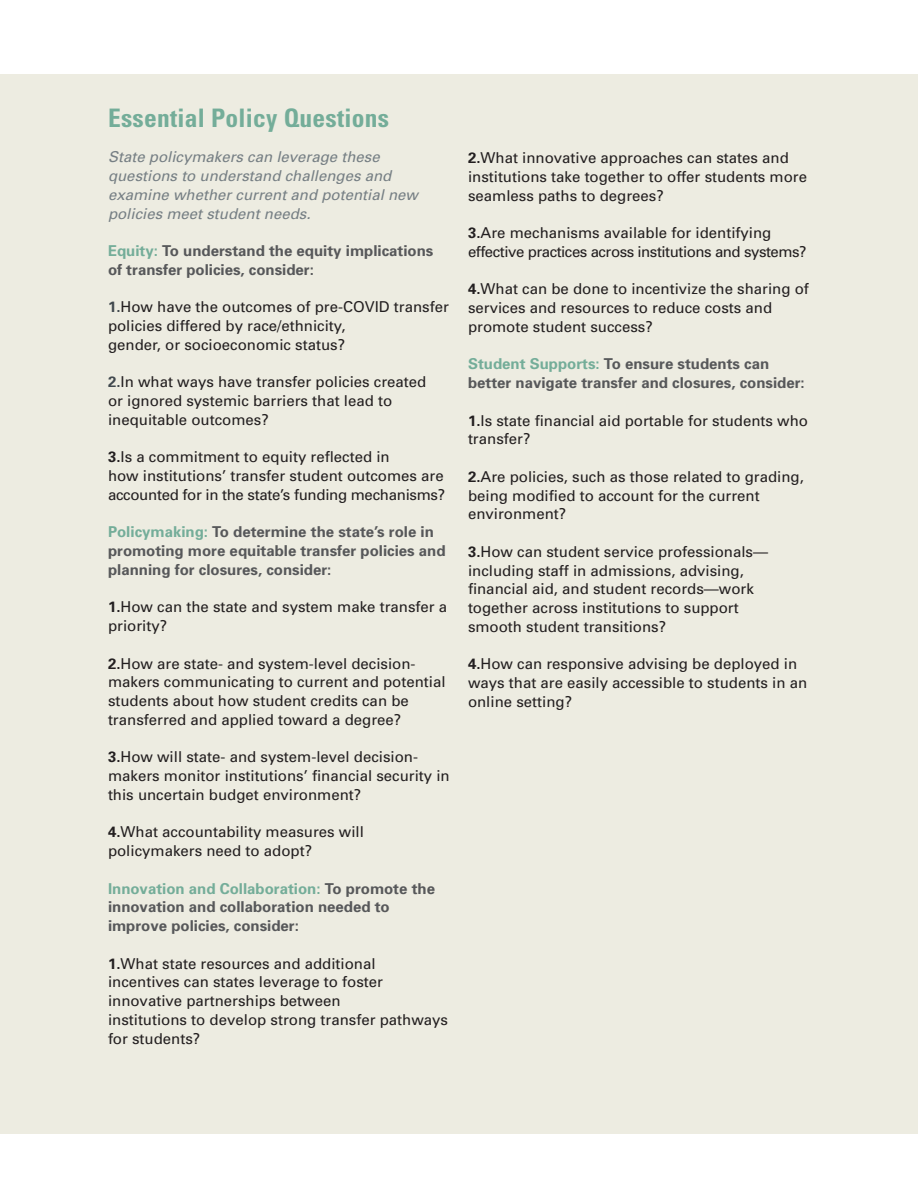
<style>
.page{position:relative;width:918px;height:1188px;background:#fff}
.page>*{position:absolute;margin:0;border:0;box-sizing:border-box;transform-origin:0 0}
.t1{font:700 condensed 25.5px "Univers";letter-spacing:.01em;color:#74ad99}
.t2{font:15px/18.8px "Univers";color:#231f20}
.t3{font:700 15px/18.8px "Univers";color:#57585a}
.t4{font:italic 15px/18.8px "Univers";color:#767f84}
.t5{font:15px/18.8px "Univers";letter-spacing:-.03em;color:#231f20}
.s1{color:#74ad99}
.s2{font-weight:700;color:#41494e}
.s3{font-weight:700}
</style>
<div class="page">
<div style="left:0;top:74px;width:918px;height:1060px;background:#edece1"></div>
<p class="t1" style="left:108px;top:102px;width:283px">Essential Policy Questions</p>
<p class="t4" style="left:108px;top:148px;width:312px">State policymakers can leverage these questions to understand challenges and examine whether current and potential new policies meet student needs.</p>
<p class="t3" style="left:108px;top:241px;width:327px"><span class="s1">Equity:</span> To understand the equity implications of transfer policies, consider:</p>
<p class="t2" style="left:108px;top:298px;width:342px"><span class="s2">1.</span>How have the outcomes of pre-COVID transfer policies differed by race/ethnicity,<br>gender, or socioeconomic status?</p>
<p class="t2" style="left:108px;top:373px;width:320px"><span class="s2">2.</span>In what ways have transfer policies created</p>
<p class="t2" style="left:108px;top:392px;width:286px">or ignored systemic barriers that lead to inequitable outcomes?</p>
<p class="t2" style="left:108px;top:448px;width:339px"><span class="s3">3.</span>Is a commitment to equity reflected in<br>how institutions’ transfer student outcomes are accounted for in the state’s funding mechanisms?</p>
<p class="t3" style="left:108px;top:523px;width:339px"><span class="s1">Policymaking:</span> To determine the state’s role in promoting more equitable transfer policies and planning for closures, consider:</p>
<p class="t2" style="left:108px;top:598px;width:341px"><span class="s3">1.</span>How can the state and system make transfer a priority?</p>
<p class="t2" style="left:108px;top:654px;width:339px"><span class="s3">2.</span>How are state- and system-level decision&shy;makers communicating to current and potential students about how student credits can be transferred and applied toward a degree?</p>
<p class="t2" style="left:108px;top:748px;width:343px"><span class="s3">3.</span>How will state- and system-level decision&shy;makers monitor institutions’ financial security in this uncertain budget environment?</p>
<p class="t2" style="left:108px;top:823px;width:257px"><span class="s3">4.</span>What accountability measures will policymakers need to adopt?</p>
<p class="t3" style="left:108px;top:879px;width:329px"><span class="s1">Innovation and Collaboration:</span> To promote the innovation and collaboration needed to improve policies, consider:</p>
<p class="t2" style="left:108px;top:954px;width:342px"><span class="s3">1.</span>What state resources and additional incentives can states leverage to foster innovative partnerships between<br>institutions to develop strong transfer pathways for students?</p>
<p class="t2" style="left:468px;top:149px;width:341px"><span class="s3">2.</span>What innovative approaches can states and institutions take together to offer students more seamless paths to degrees?</p>
<p class="t5" style="left:468px;top:224px;width:340px"><span class="s3">3.</span>Are mechanisms available for identifying effective practices across institutions and systems?</p>
<p class="t2" style="left:468px;top:280px;width:342px"><span class="s3">4.</span>What can be done to incentivize the sharing of services and resources to reduce costs and promote student success?</p>
<p class="t3" style="left:468px;top:355px;width:338px"><span class="s1">Student Supports:</span> To ensure students can better navigate transfer and closures, consider:</p>
<p class="t2" style="left:468px;top:411px;width:342px"><span class="s3">1.</span>Is state financial aid portable for students who transfer?</p>
<p class="t2" style="left:468px;top:467px;width:337px"><span class="s3">2.</span>Are policies, such as those related to grading, being modified to account for the current environment?</p>
<p class="t2" style="left:468px;top:542px;width:302px"><span class="s3">3.</span>How can student service professionals— including staff in admissions, advising, financial aid, and student records—work together across institutions to support smooth student transitions?</p>
<p class="t2" style="left:468px;top:655px;width:341px"><span class="s3">4.</span>How can responsive advising be deployed in ways that are easily accessible to students in an</p>
<p class="t2" style="left:468px;top:692px;width:106px">online setting?</p>
</div>
